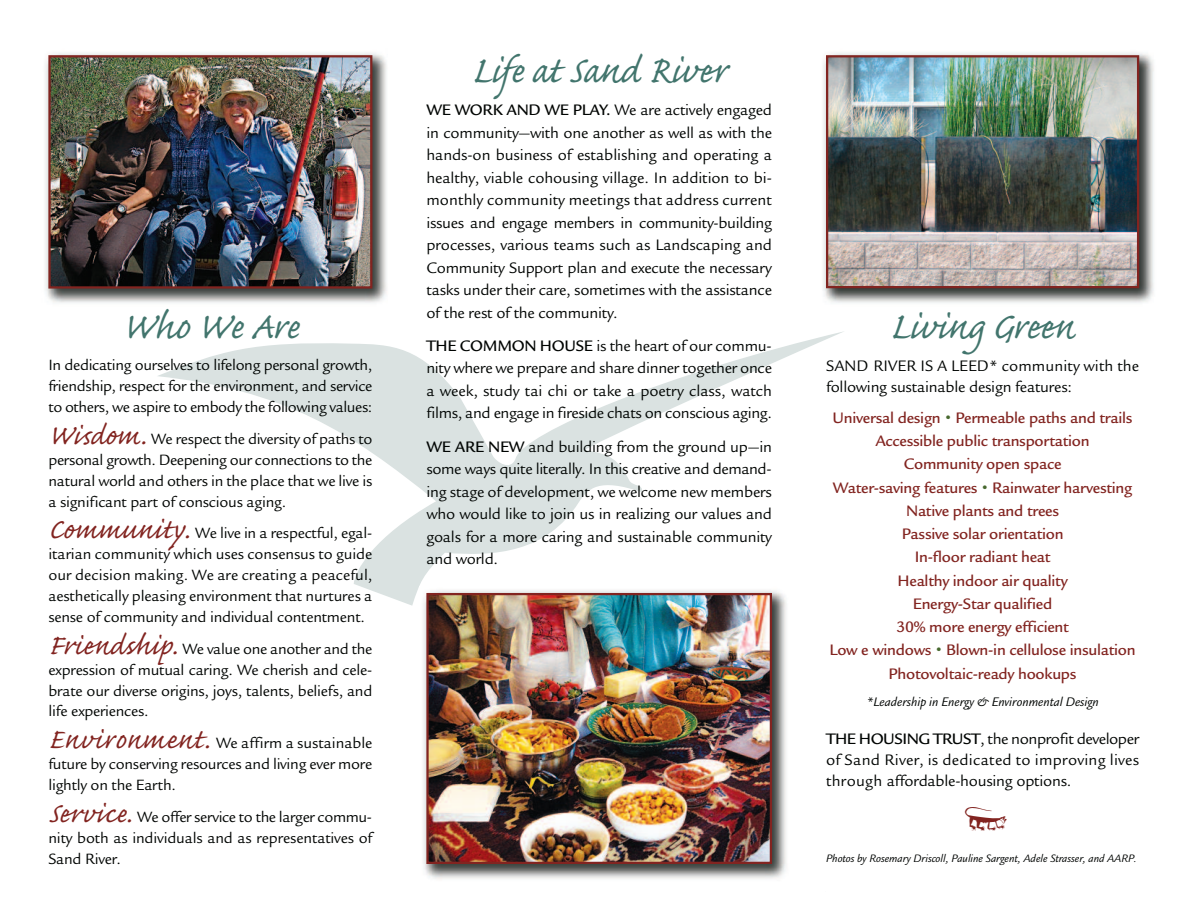
<style>
.page{position:relative;width:1188px;height:918px;background:#fff}
.page>*{position:absolute;margin:0;border:0;box-sizing:border-box;transform-origin:0 0}
.t1{font:48px "Caflisch Script Pro";letter-spacing:-.015em;color:#42756d}
.t2{font:48px "P22 Petroglyphs N American";color:#822420}
.t3{font:16.5px/22.5px "Legacy Sans";letter-spacing:-.015em;color:#000402;text-align:justify}
.t4{font:500 16.5px/23.2px "Legacy Sans";letter-spacing:-.015em;color:#822420;text-align:center}
.t5{font:16.2px/21px "Legacy Sans";letter-spacing:-.015em;color:#000402;text-align:justify}
.t6{font:italic 13.5px "Legacy Sans";color:#000402}
.t7{font:italic 11.7px "Legacy Sans";color:#000402}
.s1{font-family:"Caflisch Script Pro";font-size:36px;color:#822420}
.s2{font-weight:500}
.s3{font-size:27px;color:#47682e}
</style>
<div class="page">
<img style="left:45px;top:53px;width:342px;height:250px">
<img style="left:51px;top:58px;width:318px;height:228px">
<div style="left:48px;top:55px;width:324px;height:234px;border:2px solid #822420"></div>
<img style="left:823px;top:52px;width:331px;height:251px">
<img style="left:829px;top:58px;width:307px;height:227px">
<div style="left:826px;top:55px;width:313px;height:233px;border:2px solid #822420"></div>
<img style="left:423px;top:722px;width:363px;height:157px">
<img style="left:429px;top:722px;width:340px;height:139px">
<img style="left:112px;top:91px;width:733px;height:631px">
<h1 class="t1" style="left:122px;top:294px;width:179px">Who We Are</h1>
<p class="t5" style="left:48px;top:356px;width:326px">In dedicating ourselves to lifelong personal growth, friendship, respect for the environment, and service to others, we aspire to embody the following values:</p>
<p class="t5" style="left:48px;top:430px;width:326px"><span class="s1">Wisdom.</span> We respect the diversity of paths to personal growth. Deepening our connections to the natural world and others in the place that we live is a significant part of conscious aging.</p>
<p class="t5" style="left:48px;top:524px;width:326px"><span class="s1">Community.</span> We live in a respectful, egal&shy;itarian community which uses consensus to guide our decision making. We are creating a peaceful, aesthetically pleasing environment that nurtures a sense of community and individual contentment.</p>
<p class="t5" style="left:48px;top:640px;width:326px"><span class="s1">Friendship.</span> We value one another and the expression of mutual caring. We cherish and cele&shy;brate our diverse origins, joys, talents, beliefs, and life experiences.</p>
<p class="t5" style="left:48px;top:734px;width:326px"><span class="s1">Environment.</span> We affirm a sustainable future by conserving resources and living ever more lightly on the Earth.</p>
<p class="t5" style="left:48px;top:808px;width:325px"><span class="s1">Service.</span> We offer service to the larger commu&shy;nity both as individuals and as representatives of Sand River.</p>
<h1 class="t1" style="left:472px;top:37px;width:256px">Lifeat Sand River</h1>
<p class="t3" style="left:426px;top:100px;width:347px"><span class="s2">WE WORK AND WE PLAY.</span> We are actively engaged in community—with one another as well as with the hands-on business of establishing and operating a healthy, viable cohousing village. In addition to bi&shy;monthly community meetings that address current issues and engage members in community-building processes, various teams such as Landscaping and Community Support plan and execute the necessary tasks under their care, sometimes with the assistance of the rest of the community.</p>
<p class="t3" style="left:426px;top:336px;width:347px"><span class="s2">THE COMMON HOUSE</span> is the heart of our commu&shy;nity where we prepare and share dinner together once a week, study tai chi or take a poetry class, watch films, and engage in fireside chats on conscious aging.</p>
<p class="t3" style="left:426px;top:437px;width:347px"><span class="s2">WE ARE NEW</span> and building from the ground up—in some ways quite literally. In this creative and demand&shy;ing stage of development, we welcome new members who would like to join us in realizing our values and goals for a more caring and sustainable community and world.</p>
<h1 class="t1" style="left:890px;top:294px;width:186px">Living Green</h1>
<p class="t3" style="left:826px;top:357px;width:315px;line-height:21px">SAND RIVER IS A LEED* community with the following sustainable design features:</p>
<p class="t4" style="left:830px;top:408px;width:308px">Universal design <span class="s3">•</span> Permeable paths and trails<br>Accessible public transportation<br>Community open space<br>Water-saving features <span class="s3">•</span> Rainwater harvesting<br>Native plants and trees<br>Passive solar orientation<br>In-floor radiant heat<br>Healthy indoor air quality<br>Energy-Star qualified<br>30% more energy efficient<br>Low e windows <span class="s3">•</span> Blown-in cellulose insulation<br>Photovoltaic-ready hookups</p>
<p class="t6" style="left:866px;top:697px;width:234px">*Leadership in Energy &amp; Environmental Design</p>
<p class="t3" style="left:826px;top:730px;width:315px;line-height:21px"><span class="s2">THE HOUSING TRUST</span>, the nonprofit developer of Sand River, is dedicated to improving lives through affordable-housing options.</p>
<h1 class="t2" style="left:964px;top:786px;width:46px">s</h1>
<p class="t7" style="left:826px;top:854px;width:312px">Photos by Rosemary Driscoll, Pauline Sargent, Adele Strasser, and AARP.</p>
</div>
